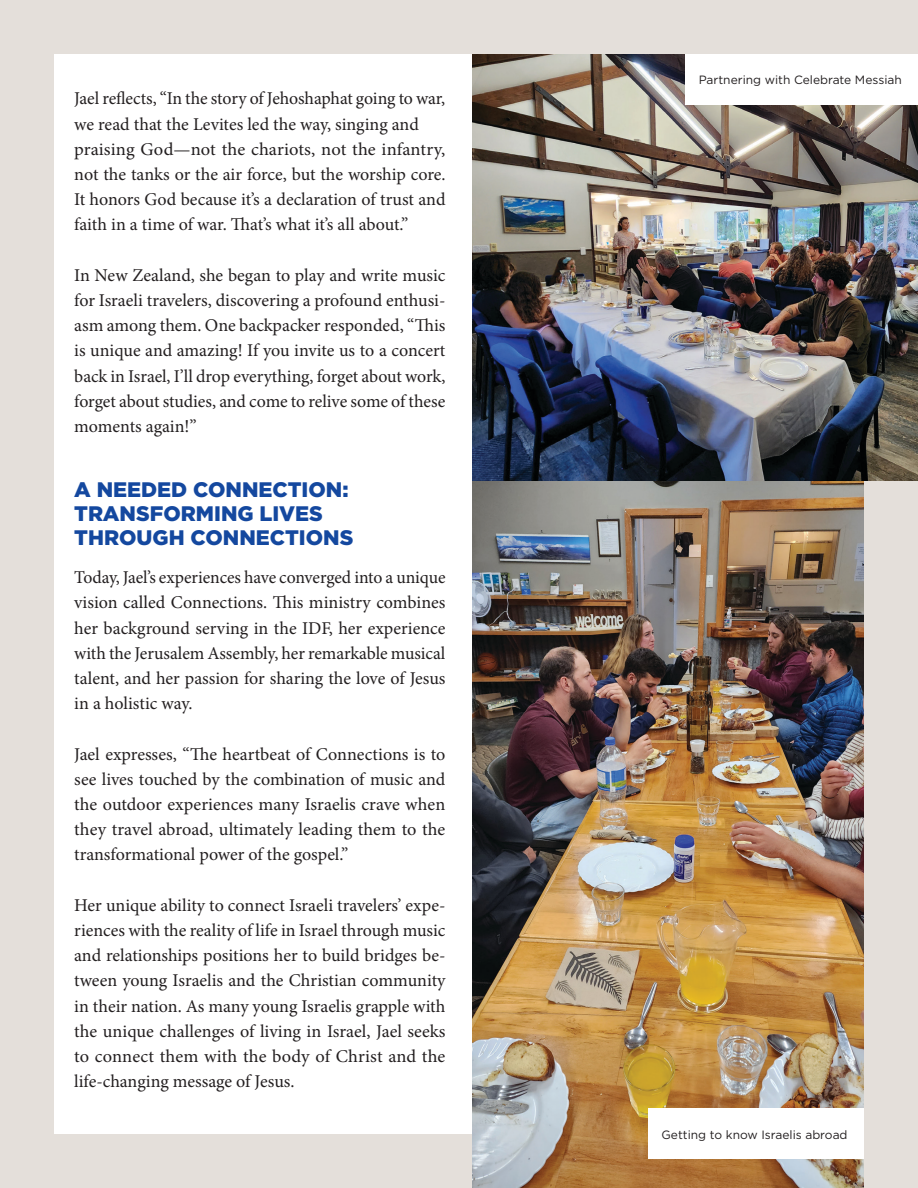
<style>
.page{position:relative;width:918px;height:1188px;background:#e4dfda}
.page>*{position:absolute;margin:0;border:0;box-sizing:border-box;transform-origin:0 0}
.Heading{font:900 21px/24px "Gotham";color:#14489f}
.GUTS_Bold{font:18px/25.2px "Minion Pro";letter-spacing:-.005em;color:#231f20;text-align:justify}
.Captions{font:12px "Gotham";color:#231f20}
</style>
<div class="page">
<div style="left:54px;top:54px;width:810px;height:1080px;background:#fff"></div>
<img style="left:472px;top:480px;width:392px;height:708px">
<img style="left:472px;top:54px;width:446px;height:426px">
<div style="left:685px;top:54px;width:233px;height:51px;background:#fff"></div>
<div style="left:648px;top:1108px;width:216px;height:52px;background:#fff"></div>
<p class="GUTS_Bold" style="left:74px;top:86px;width:373px;text-align:left">Jael reflects, “In the story of Jehoshaphat going to war, we read that the Levites led the way, singing and praising God—not the chariots, not the infantry, not the tanks or the air force, but the worship core.<br>It honors God because it’s a declaration of trust and faith in a time of war. That’s what it’s all about.”</p>
<p class="GUTS_Bold" style="left:74px;top:263px;width:373px">In New Zealand, she began to play and write music for Israeli travelers, discovering a profound enthusi&shy;asm among them. One backpacker responded, “This is unique and amazing! If you invite us to a concert back in Israel, I’ll drop everything, forget about work, forget about studies, and come to relive some of these moments again!”</p>
<p class="Heading" style="left:74px;top:477px;width:281px">A NEEDED CONNECTION:<br>TRANSFORMING LIVES<br>THROUGH CONNECTIONS</p>
<p class="GUTS_Bold" style="left:74px;top:565px;width:373px">Today, Jael’s experiences have converged into a unique vision called Connections. This ministry combines her background serving in the IDF, her experience with the Jerusalem Assembly, her remarkable musical talent, and her passion for sharing the love of Jesus in a holistic way.</p>
<p class="GUTS_Bold" style="left:74px;top:741px;width:373px">Jael expresses, “The heartbeat of Connections is to see lives touched by the combination of music and the outdoor experiences many Israelis crave when they travel abroad, ultimately leading them to the transformational power of the gospel.”</p>
<p class="GUTS_Bold" style="left:74px;top:893px;width:373px">Her unique ability to connect Israeli travelers’ expe&shy;riences with the reality of life in Israel through music and relationships positions her to build bridges be&shy;tween young Israelis and the Christian community in their nation. As many young Israelis grapple with the unique challenges of living in Israel, Jael seeks to connect them with the body of Christ and the life-changing message of Jesus.</p>
<p class="Captions" style="left:699px;top:72px;width:205px">Partnering with Celebrate Messiah</p>
<p class="Captions" style="left:662px;top:1127px;width:188px">Getting to know Israelis abroad</p>
</div>
